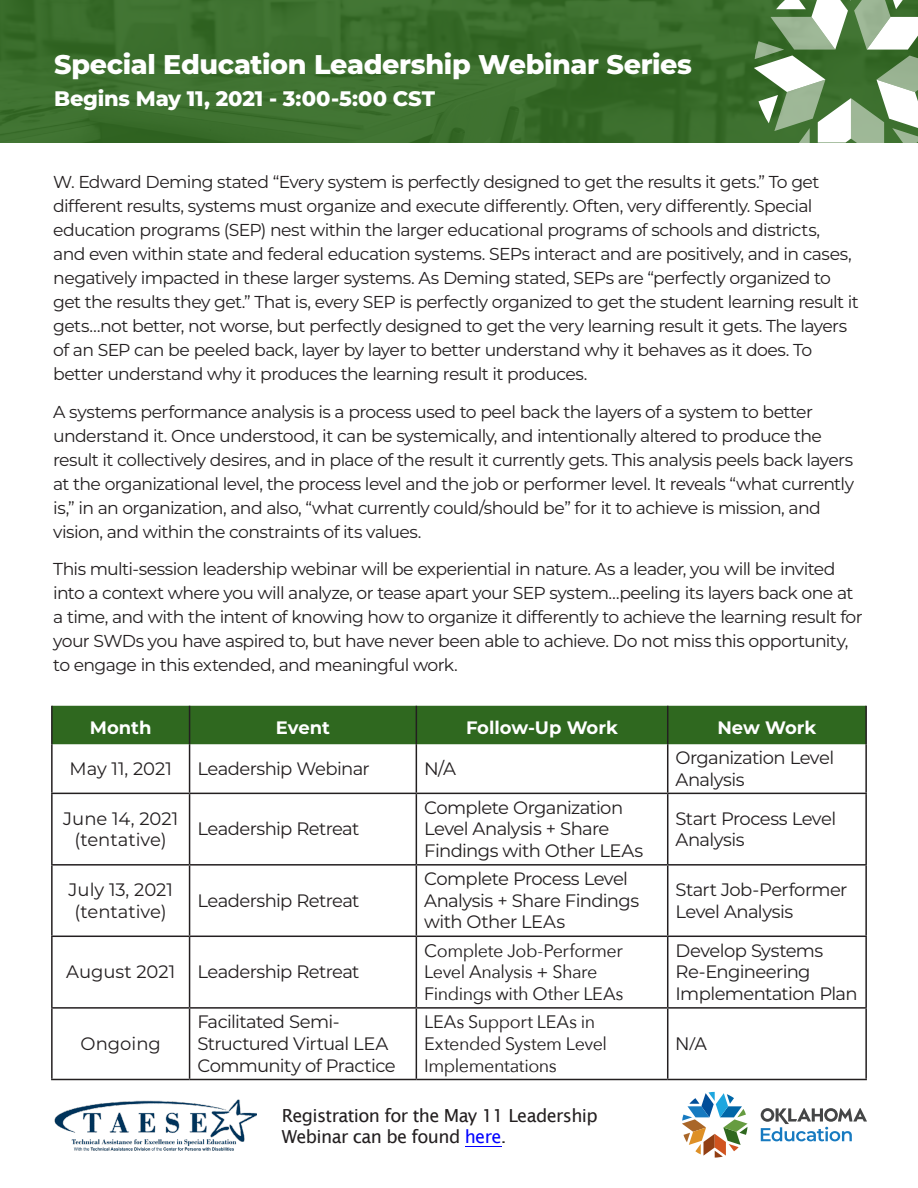
<style>
.page{position:relative;width:918px;height:1188px;background:#fff}
.page>*{position:absolute;margin:0;border:0;box-sizing:border-box;transform-origin:0 0}
.Body{font:800 27px "Montserrat";letter-spacing:-.015em;color:#fff}
.Body-2{font:800 21px "Montserrat";letter-spacing:-.005em;color:#fff}
.Table_Body{font:18px/21.6px "Montserrat";letter-spacing:-.035em;color:#231f20}
.Table_Body-2{font:18px/21.6px "Avenir Next";letter-spacing:-.025em;color:#231f20}
.Table_Body-3{font:18px/21.6px "Montserrat";color:#231f20;text-align:center}
.t1{font:18px/21.6px "Lucida Sans";letter-spacing:-.035em;color:#231f20}
.Table_Column_Header{font:700 18px "Montserrat";color:#fff}
.Body-3{font:17.25px/24px "Montserrat";letter-spacing:-.035em;color:#231f20}
.s1{color:#00f}
</style>
<div class="page">
<div style="left:0;top:0;width:918px;height:143px;background:linear-gradient(to bottom,#3b6e2d,#3a6e2c)"></div>
<div style="left:53px;top:706px;width:812px;height:38px;background:#2f681f"></div>
<hr style="left:51px;top:744px;width:2px;height:49px;background:#231f20">
<hr style="left:189px;top:744px;width:1px;height:49px;background:#231f20">
<hr style="left:416px;top:744px;width:1px;height:49px;background:#231f20">
<hr style="left:667px;top:744px;width:1px;height:49px;background:#231f20">
<hr style="left:865px;top:744px;width:2px;height:49px;background:#231f20">
<hr style="left:51px;top:793px;width:139px;height:1px;background:#231f20">
<hr style="left:51px;top:794px;width:2px;height:70px;background:#231f20">
<hr style="left:190px;top:793px;width:226px;height:1px;background:#231f20">
<hr style="left:189px;top:794px;width:1px;height:70px;background:#231f20">
<hr style="left:416px;top:793px;width:252px;height:1px;background:#231f20">
<hr style="left:416px;top:794px;width:1px;height:70px;background:#231f20">
<hr style="left:668px;top:793px;width:199px;height:1px;background:#231f20">
<hr style="left:667px;top:794px;width:1px;height:70px;background:#231f20">
<hr style="left:865px;top:794px;width:2px;height:70px;background:#231f20">
<hr style="left:51px;top:864px;width:139px;height:2px;background:#231f20">
<hr style="left:51px;top:866px;width:2px;height:70px;background:#231f20">
<hr style="left:190px;top:864px;width:226px;height:2px;background:#231f20">
<hr style="left:189px;top:866px;width:1px;height:70px;background:#231f20">
<hr style="left:416px;top:864px;width:252px;height:2px;background:#231f20">
<hr style="left:416px;top:866px;width:1px;height:70px;background:#231f20">
<hr style="left:668px;top:864px;width:199px;height:2px;background:#231f20">
<hr style="left:667px;top:866px;width:1px;height:70px;background:#231f20">
<hr style="left:865px;top:866px;width:2px;height:70px;background:#231f20">
<hr style="left:51px;top:936px;width:139px;height:1px;background:#231f20">
<hr style="left:51px;top:937px;width:2px;height:70px;background:#231f20">
<hr style="left:190px;top:936px;width:226px;height:1px;background:#231f20">
<hr style="left:189px;top:937px;width:1px;height:70px;background:#231f20">
<hr style="left:416px;top:936px;width:252px;height:1px;background:#231f20">
<hr style="left:416px;top:937px;width:1px;height:70px;background:#231f20">
<hr style="left:668px;top:936px;width:199px;height:1px;background:#231f20">
<hr style="left:667px;top:937px;width:1px;height:70px;background:#231f20">
<hr style="left:865px;top:937px;width:2px;height:70px;background:#231f20">
<hr style="left:51px;top:1007px;width:139px;height:2px;background:#231f20">
<hr style="left:51px;top:1009px;width:2px;height:70px;background:#231f20">
<hr style="left:190px;top:1007px;width:226px;height:2px;background:#231f20">
<hr style="left:189px;top:1009px;width:1px;height:70px;background:#231f20">
<hr style="left:416px;top:1007px;width:252px;height:2px;background:#231f20">
<hr style="left:416px;top:1009px;width:1px;height:70px;background:#231f20">
<hr style="left:668px;top:1007px;width:199px;height:2px;background:#231f20">
<hr style="left:667px;top:1009px;width:1px;height:70px;background:#231f20">
<hr style="left:865px;top:1009px;width:2px;height:70px;background:#231f20">
<hr style="left:51px;top:1079px;width:139px;height:1px;background:#231f20">
<hr style="left:190px;top:1079px;width:226px;height:1px;background:#231f20">
<hr style="left:416px;top:1079px;width:252px;height:1px;background:#231f20">
<hr style="left:668px;top:1079px;width:199px;height:1px;background:#231f20">
<hr style="left:51px;top:706px;width:2px;height:38px;background:#231f20">
<hr style="left:189px;top:706px;width:1px;height:38px;background:#231f20">
<hr style="left:416px;top:706px;width:1px;height:38px;background:#231f20">
<hr style="left:667px;top:706px;width:1px;height:38px;background:#231f20">
<hr style="left:865px;top:706px;width:2px;height:38px;background:#231f20">
<svg style="left:682px;top:1092px;width:66px;height:66px"></svg>
<svg style="left:761px;top:1108px;width:106px;height:33px"></svg>
<svg style="left:754px;top:0;width:164px;height:143px"></svg>
<img style="left:54px;top:1099px;width:203px;height:52px">
<hr style="left:465px;top:1146px;width:37px;height:1px;background:#00f">
<p class="Body" style="left:54px;top:44px;width:639px">Special Education Leadership Webinar Series</p>
<p class="Body-2" style="left:54px;top:83px;width:383px">Begins May 11, 2021 - 3:00-5:00 CST</p>
<p class="Body-3" style="left:53px;top:169px;width:807px">W. Edward Deming stated “Every system is perfectly designed to get the results it gets.” To get different results, systems must organize and execute differently. Often, very differently. Special education programs (SEP) nest within the larger educational programs of schools and districts,<br>and even within state and federal education systems. SEPs interact and are positively, and in cases, negatively impacted in these larger systems. As Deming stated, SEPs are “perfectly organized to get the results they get.” That is, every SEP is perfectly organized to get the student learning result it gets…not better, not worse, but perfectly designed to get the very learning result it gets. The layers of an SEP can be peeled back, layer by layer to better understand why it behaves as it does. To better understand why it produces the learning result it produces.</p>
<p class="Body-3" style="left:53px;top:399px;width:802px">A systems performance analysis is a process used to peel back the layers of a system to better understand it. Once understood, it can be systemically, and intentionally altered to produce the result it collectively desires, and in place of the result it currently gets. This analysis peels back layers at the organizational level, the process level and the job or performer level. It reveals “what currently is,” in an organization, and also, “what currently could/should be” for it to achieve is mission, and vision, and within the constraints of its values.</p>
<p class="Body-3" style="left:53px;top:556px;width:811px">This multi-session leadership webinar will be experiential in nature. As a leader, you will be invited into a context where you will analyze, or tease apart your SEP system…peeling its layers back one at a time, and with the intent of knowing how to organize it differently to achieve the learning result for your SWDs you have aspired to, but have never been able to achieve. Do not miss this opportunity, to engage in this extended, and meaningful work.</p>
<p class="Table_Column_Header" style="left:90px;top:714px;width:63px">Month</p>
<p class="Table_Column_Header" style="left:276px;top:714px;width:56px">Event</p>
<p class="Table_Column_Header" style="left:466px;top:714px;width:153px">Follow-Up Work</p>
<p class="Table_Column_Header" style="left:717px;top:714px;width:100px">New Work</p>
<p class="Table_Body-3" style="left:70px;top:757px;width:104px">May 11, 2021</p>
<p class="Table_Body" style="left:197px;top:757px;width:174px">Leadership Webinar</p>
<p class="Table_Body" style="left:424px;top:757px;width:33px">N/A</p>
<p class="Table_Body" style="left:676px;top:746px;width:160px">Organization Level<br>Analysis</p>
<p class="Table_Body-3" style="left:63px;top:807px;width:116px">June 14, 2021 (tentative)</p>
<p class="Table_Body" style="left:197px;top:818px;width:164px">Leadership Retreat</p>
<p class="Table_Body" style="left:424px;top:796px;width:221px">Complete Organization<br>Level Analysis + Share<br>Findings with Other LEAs</p>
<p class="Table_Body" style="left:676px;top:807px;width:162px">Start Process Level<br>Analysis</p>
<p class="Table_Body-3" style="left:69px;top:878px;width:106px">July 13, 2021 (tentative)</p>
<p class="Table_Body" style="left:197px;top:889px;width:164px">Leadership Retreat</p>
<p class="Table_Body-3" style="left:66px;top:961px;width:110px">August 2021</p>
<p class="Table_Body" style="left:197px;top:961px;width:164px">Leadership Retreat</p>
<p class="Table_Body" style="left:424px;top:867px;width:216px">Complete Process Level<br>Analysis + Share Findings with Other LEAs</p>
<p class="Table_Body" style="left:676px;top:878px;width:173px">Start Job-Performer<br>Level Analysis</p>
<p class="Table_Body-2" style="left:424px;top:939px;width:201px">Complete Job-Performer<br>Level Analysis + Share<br>Findings with Other LEAs</p>
<p class="Table_Body" style="left:676px;top:939px;width:184px">Develop Systems<br>Re-Engineering<br>Implementation Plan</p>
<p class="Table_Body-3" style="left:81px;top:1032px;width:82px">Ongoing</p>
<p class="Table_Body" style="left:197px;top:1011px;width:200px">Facilitated Semi-<br>Structured Virtual LEA<br>Community of Practice</p>
<p class="Table_Body-2" style="left:424px;top:1011px;width:184px">LEAs Support LEAs in<br>Extended System Level<br>Implementations</p>
<p class="t1" style="left:282px;top:1104px;width:318px">Registration for the May 11 Leadership<br>Webinar can be found <span class="s1">here</span>.</p>
<p class="Table_Body-2" style="left:676px;top:1032px;width:33px">N/A</p>
</div>
